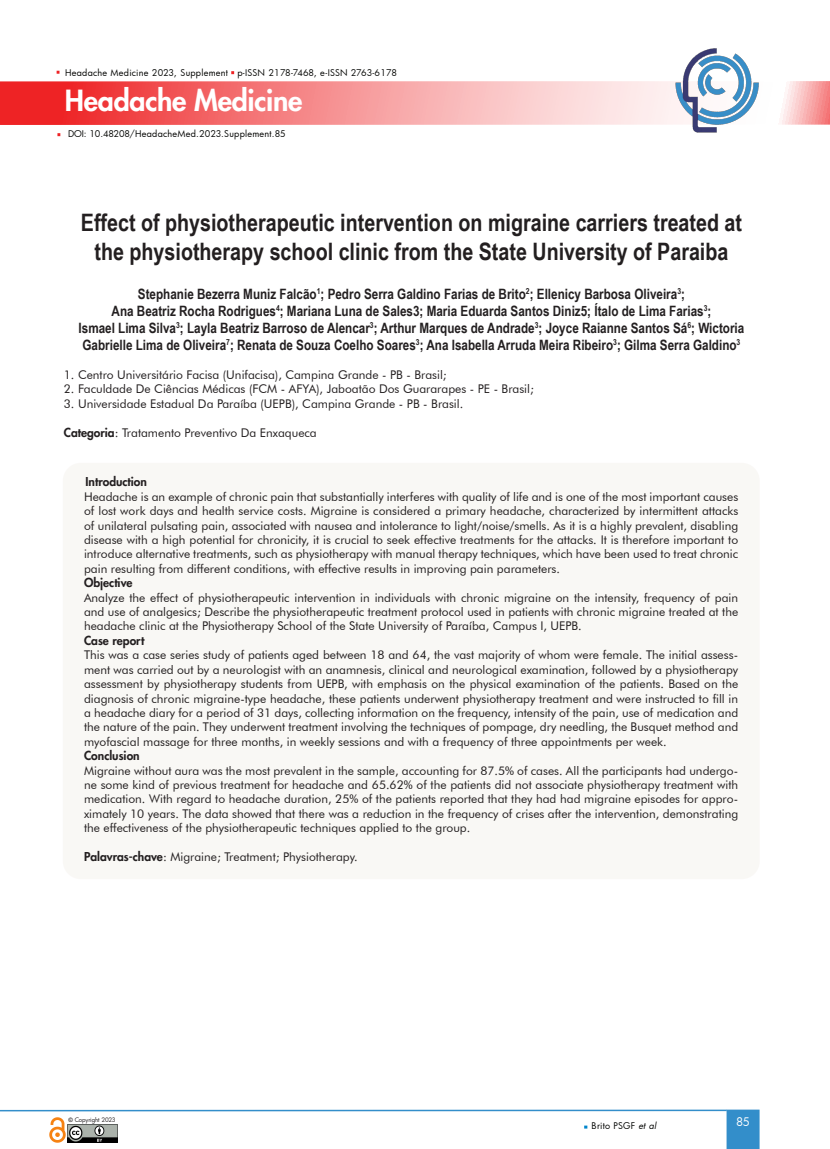
<style>
.page{position:relative;width:830px;height:1149px;background:#fff}
.page>*{position:absolute;margin:0;border:0;box-sizing:border-box;transform-origin:0 0}
.t1{font:800 28.5px "Futura";letter-spacing:-.01em;color:#fff}
.t2{font:700 24px/28.8px "Arial Narrow";color:#231f20;text-align:center}
.t3{font:700 14.25px/17.1px "Arial Narrow";color:#231f20}
.t4{font:12px/14.4px "Futura BT";color:#231f20;text-align:justify}
.t5{font:800 12px "Futura";color:#231f20}
.t6{font:11.55px "Futura";color:#fff}
.t7{font:9px "Futura";letter-spacing:.03em;color:#040503}
.t8{font:6px "Futura";letter-spacing:-.02em;color:#231f20}
.s1{font-style:inherit}
.s2{font-family:"Futura";font-weight:800}
.s3{font-family:"Arial";font-weight:700}
.s4{font-style:italic}
</style>
<div class="page">
<svg style="left:0;top:81px;width:829px;height:44px;background:#f69394"></svg>
<svg style="left:726px;top:1109px;width:33px;height:39px"></svg>
<hr style="left:0;top:1109px;width:726px;height:1px;background:#338eca">
<img style="left:67px;top:1124px;width:50px;height:18px">
<img style="left:49px;top:1117px;width:17px;height:25px">
<img style="left:674px;top:48px;width:85px;height:85px">
<div style="left:63px;top:462px;width:696px;height:416px;background:#f9f8f5;border-radius:18px"></div>
<p class="t7" style="left:65px;top:66px;width:333px">Headache Medicine 2023, Supplement p-ISSN 2178-7468, e-ISSN 2763-6178</p>
<h1 class="t1" style="left:65px;top:83px;width:239px">Headache Medicine</h1>
<p class="t7" style="left:68px;top:127px;width:219px"><span class="s1">DOI: 10.48208/</span>HeadacheMed.2023.Supplement.85</p>
<p class="t2" style="left:81px;top:207px;width:662px">Effect of physiotherapeutic intervention on migraine carriers treated at the physiotherapy school clinic from the State University of Paraiba</p>
<p class="t3" style="left:138px;top:284px;width:548px">Stephanie Bezerra Muniz Falcão<sup>1</sup>; Pedro Serra Galdino Farias de Brito<sup>2</sup>; Ellenicy Barbosa Oliveira<sup>3</sup>;</p>
<p class="t3" style="left:111px;top:301px;width:601px">Ana Beatriz Rocha Rodrigues<sup>4</sup>; Mariana Luna de Sales3; Maria Eduarda Santos Diniz5; Ítalo de Lima Farias<sup>3</sup>;</p>
<p class="t3" style="left:78px;top:319px;width:667px">Ismael Lima Silva<sup>3</sup>; Layla Beatriz Barroso de Alencar<sup>3</sup>; Arthur Marques de Andrade<sup>3</sup>; Joyce Raianne Santos Sá<sup>6</sup>; Wictoria<br>Gabrielle Lima de Oliveira<sup>7</sup>; Renata de Souza Coelho Soares<sup>3</sup>; Ana Isabella Arruda Meira Ribeiro<sup>3</sup>; Gilma Serra Galdino<sup>3</sup></p>
<p class="t4" style="left:64px;top:367px;width:384px">1. Centro Universitário Facisa (Unifacisa), Campina Grande - PB - Brasil;</p>
<p class="t4" style="left:64px;top:382px;width:471px">2. Faculdade De Ciências Médicas (FCM - AFYA), Jaboatão Dos Guararapes - PE - Brasil;</p>
<p class="t4" style="left:64px;top:396px;width:401px">3. Universidade Estadual Da Paraíba (UEPB), Campina Grande - PB - Brasil.</p>
<p class="t4" style="left:64px;top:425px;width:254px"><span class="s2">Categoria</span>: Tratamento Preventivo Da Enxaqueca</p>
<p class="t5" style="left:85px;top:474px;width:63px">Introduction</p>
<p class="t4" style="left:84px;top:489px;width:655px">Headache is an example of chronic pain that substantially interferes with quality of life and is one of the most important causes of lost work days and health service costs. Migraine is considered a primary headache, characterized by intermittent attacks of unilateral pulsating pain, associated with nausea and intolerance to light/noise/smells. As it is a highly prevalent, disabling disease with a high potential for chronicity, it is crucial to seek effective treatments for the attacks. It is therefore important to introduce alternative treatments, such as physiotherapy with manual therapy techniques, which have been used to treat chronic pain resulting from different conditions, with effective results in improving pain parameters.</p>
<p class="t5" style="left:84px;top:575px;width:50px">Objective</p>
<p class="t4" style="left:84px;top:590px;width:655px">Analyze the effect of physiotherapeutic intervention in individuals with chronic migraine on the intensity, frequency of pain and use of analgesics; Describe the physiotherapeutic treatment protocol used in patients with chronic migraine treated at the headache clinic at the Physiotherapy School of the State University of Paraíba, Campus I, UEPB.</p>
<p class="t5" style="left:84px;top:632px;width:62px">Case report</p>
<p class="t4" style="left:84px;top:647px;width:655px">This was a case series study of patients aged between 18 and 64, the vast majority of whom were female. The initial assess&shy;ment was carried out by a neurologist with an anamnesis, clinical and neurological examination, followed by a physiotherapy assessment by physiotherapy students from UEPB, with emphasis on the physical examination of the patients. Based on the diagnosis of chronic migraine-type headache, these patients underwent physiotherapy treatment and were instructed to fill in a headache diary for a period of 31 days, collecting information on the frequency, intensity of the pain, use of medication and the nature of the pain. They underwent treatment involving the techniques of pompage, dry needling, the Busquet method and myofascial massage for three months, in weekly sessions and with a frequency of three appointments per week.</p>
<p class="t5" style="left:84px;top:747px;width:57px">Conclusion</p>
<p class="t4" style="left:84px;top:762px;width:655px">Migraine without aura was the most prevalent in the sample, accounting for 87.5% of cases. All the participants had undergo&shy;ne some kind of previous treatment for headache and 65.62% of the patients did not associate physiotherapy treatment with medication. With regard to headache duration, 25% of the patients reported that they had had migraine episodes for appro&shy;ximately 10 years. The data showed that there was a reduction in the frequency of crises after the intervention, demonstrating the effectiveness of the physiotherapeutic techniques applied to the group.</p>
<p class="t4" style="left:84px;top:849px;width:275px"><span class="s2">Palavras-chave</span>: Migraine; Treatment; Physiotherapy.</p>
<p class="t8" style="left:69px;top:1114px;width:48px"><span class="s3">©</span> Copyright 2023</p>
<p class="t7" style="left:591px;top:1119px;width:68px">Brito PSGF <span class="s4">et al</span></p>
<p class="t6" style="left:735px;top:1113px;width:15px">85</p>
</div>
